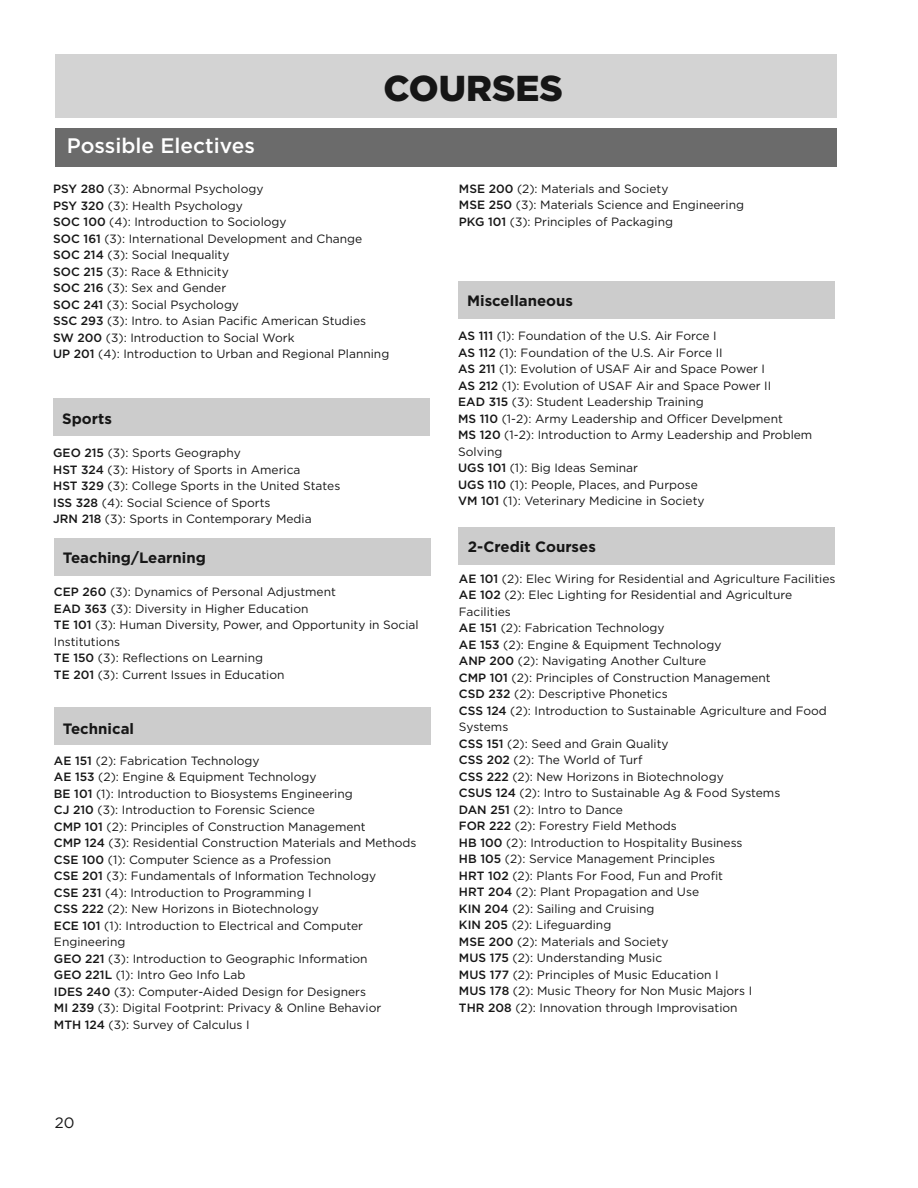
<style>
.page{position:relative;width:918px;height:1188px;background:#fff}
.page>*{position:absolute;margin:0;border:0;box-sizing:border-box;transform-origin:0 0}
.t1{font:900 36px "Gotham";color:#161616}
.t2{font:500 21px "Gotham";color:#fff}
.t3{font:700 15px "Gotham";color:#161616}
.t4{font:15px "Gotham";color:#161616}
.t5{font:12px/16.5px "Gotham";color:#161616}
.s1{font-weight:500}
</style>
<div class="page">
<div style="left:55px;top:54px;width:781px;height:64px;background:#d3d3d3"></div>
<div style="left:55px;top:128px;width:781px;height:39px;background:#6b6b6b"></div>
<div style="left:53px;top:398px;width:377px;height:37px;background:#ccc"></div>
<div style="left:54px;top:708px;width:376px;height:37px;background:#ccc"></div>
<div style="left:458px;top:282px;width:377px;height:37px;background:#ccc"></div>
<div style="left:458px;top:528px;width:377px;height:37px;background:#ccc"></div>
<div style="left:54px;top:538px;width:376px;height:37px;background:#ccc"></div>
<h2 class="t2" style="left:67px;top:133px;width:190px">Possible Electives</h2>
<h1 class="t1" style="left:383px;top:72px;width:181px">COURSES</h1>
<p class="t5" style="left:53px;top:182px;width:338px"><span class="s1">PSY 280</span> (3): Abnormal Psychology<br><span class="s1">PSY 320</span> (3): Health Psychology<br><span class="s1">SOC 100</span> (4): Introduction to Sociology<br><span class="s1">SOC 161</span> (3): International Development and Change <span class="s1">SOC 214</span> (3): Social Inequality<br><span class="s1">SOC 215</span> (3): Race &amp; Ethnicity<br><span class="s1">SOC 216</span> (3): Sex and Gender<br><span class="s1">SOC 241</span> (3): Social Psychology<br><span class="s1">SSC 293</span> (3): Intro. to Asian Pacific American Studies <span class="s1">SW 200</span> (3): Introduction to Social Work<br><span class="s1">UP 201</span> (4): Introduction to Urban and Regional Planning</p>
<p class="t3" style="left:62px;top:414px;width:51px">Sports</p>
<p class="t5" style="left:53px;top:446px;width:289px"><span class="s1">GEO 215</span> (3): Sports Geography<br><span class="s1">HST 324</span> (3): History of Sports in America<br><span class="s1">HST 329</span> (3): College Sports in the United States <span class="s1">ISS 328</span> (4): Social Science of Sports<br><span class="s1">JRN 218</span> (3): Sports in Contemporary Media</p>
<p class="t3" style="left:63px;top:553px;width:144px">Teaching/Learning</p>
<p class="t5" style="left:54px;top:585px;width:366px"><span class="s1">CEP 260</span> (3): Dynamics of Personal Adjustment<br><span class="s1">EAD 363</span> (3): Diversity in Higher Education<br><span class="s1">TE 101</span> (3): Human Diversity, Power, and Opportunity in Social Institutions<br><span class="s1">TE 150</span> (3): Reflections on Learning<br><span class="s1">TE 201</span> (3): Current Issues in Education</p>
<p class="t3" style="left:63px;top:723px;width:73px">Technical</p>
<p class="t5" style="left:54px;top:753px;width:364px"><span class="s1">AE 151</span> (2): Fabrication Technology<br><span class="s1">AE 153</span> (2): Engine &amp; Equipment Technology<br><span class="s1">BE 101</span> (1): Introduction to Biosystems Engineering<br><span class="s1">CJ 210</span> (3): Introduction to Forensic Science<br><span class="s1">CMP 101</span> (2): Principles of Construction Management<br><span class="s1">CMP 124</span> (3): Residential Construction Materials and Methods <span class="s1">CSE 100</span> (1): Computer Science as a Profession<br><span class="s1">CSE 201</span> (3): Fundamentals of Information Technology<br><span class="s1">CSE 231</span> (4): Introduction to Programming I<br><span class="s1">CSS 222</span> (2): New Horizons in Biotechnology<br><span class="s1">ECE 101</span> (1): Introduction to Electrical and Computer Engineering<br><span class="s1">GEO 221</span> (3): Introduction to Geographic Information<br><span class="s1">GEO 221L</span> (1): Intro Geo Info Lab<br><span class="s1">IDES 240</span> (3): Computer-Aided Design for Designers<br><span class="s1">MI 239</span> (3): Digital Footprint: Privacy &amp; Online Behavior<br><span class="s1">MTH 124</span> (3): Survey of Calculus I</p>
<p class="t4" style="left:55px;top:1117px;width:21px">20</p>
<p class="t5" style="left:459px;top:181px;width:287px"><span class="s1">MSE 200</span> (2): Materials and Society<br><span class="s1">MSE 250</span> (3): Materials Science and Engineering<br><span class="s1">PKG 101</span> (3): Principles of Packaging</p>
<p class="t3" style="left:467px;top:295px;width:107px">Miscellaneous</p>
<p class="t5" style="left:458px;top:329px;width:356px"><span class="s1">AS 111</span> (1): Foundation of the U.S. Air Force I<br><span class="s1">AS 112</span> (1): Foundation of the U.S. Air Force II<br><span class="s1">AS 211</span> (1): Evolution of USAF Air and Space Power I<br><span class="s1">AS 212</span> (1): Evolution of USAF Air and Space Power II<br><span class="s1">EAD 315</span> (3): Student Leadership Training<br><span class="s1">MS 110</span> (1-2): Army Leadership and Officer Develpment<br><span class="s1">MS 120</span> (1-2): Introduction to Army Leadership and Problem Solving<br><span class="s1">UGS 101</span> (1): Big Ideas Seminar<br><span class="s1">UGS 110</span> (1): People, Places, and Purpose<br><span class="s1">VM 101</span> (1): Veterinary Medicine in Society</p>
<p class="t3" style="left:468px;top:541px;width:129px">2-Credit Courses</p>
<p class="t5" style="left:459px;top:571px;width:378px"><span class="s1">AE 101</span> (2): Elec Wiring for Residential and Agriculture Facilities <span class="s1">AE 102</span> (2): Elec Lighting for Residential and Agriculture Facilities<br><span class="s1">AE 151</span> (2): Fabrication Technology<br><span class="s1">AE 153</span> (2): Engine &amp; Equipment Technology<br><span class="s1">ANP 200</span> (2): Navigating Another Culture<br><span class="s1">CMP 101</span> (2): Principles of Construction Management<br><span class="s1">CSD 232</span> (2): Descriptive Phonetics<br><span class="s1">CSS 124</span> (2): Introduction to Sustainable Agriculture and Food Systems<br><span class="s1">CSS 151</span> (2): Seed and Grain Quality<br><span class="s1">CSS 202</span> (2): The World of Turf<br><span class="s1">CSS 222</span> (2): New Horizons in Biotechnology<br><span class="s1">CSUS 124</span> (2): Intro to Sustainable Ag &amp; Food Systems<br><span class="s1">DAN 251</span> (2): Intro to Dance<br><span class="s1">FOR 222</span> (2): Forestry Field Methods<br><span class="s1">HB 100</span> (2): Introduction to Hospitality Business<br><span class="s1">HB 105</span> (2): Service Management Principles<br><span class="s1">HRT 102</span> (2): Plants For Food, Fun and Profit<br><span class="s1">HRT 204</span> (2): Plant Propagation and Use<br><span class="s1">KIN 204</span> (2): Sailing and Cruising<br><span class="s1">KIN 205</span> (2): Lifeguarding<br><span class="s1">MSE 200</span> (2): Materials and Society<br><span class="s1">MUS 175</span> (2): Understanding Music<br><span class="s1">MUS 177</span> (2): Principles of Music Education I<br><span class="s1">MUS 178</span> (2): Music Theory for Non Music Majors I<br><span class="s1">THR 208</span> (2): Innovation through Improvisation</p>
</div>
